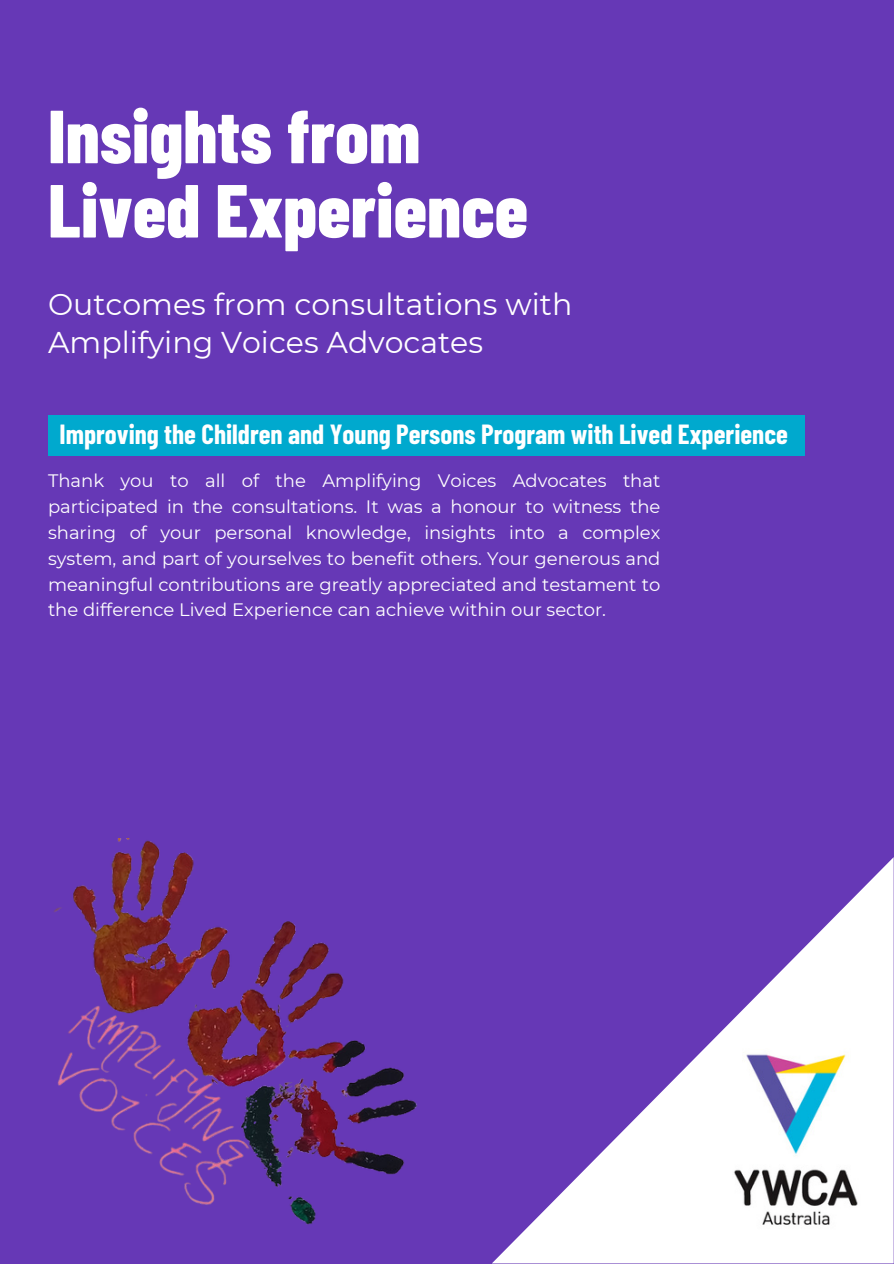
<style>
.page{position:relative;width:894px;height:1264px;background:#fff}
.page>*{position:absolute;margin:0;border:0;box-sizing:border-box;transform-origin:0 0}
.t1{font:800 75px/74.2px "Barlow Condensed";color:#fff}
.t2{font:30px/38.2px "Montserrat";color:#fff}
.t3{font:700 27px "Barlow Condensed";color:#fff}
.t4{font:18px/25.8px "Montserrat";color:#fff;text-align:justify}
</style>
<div class="page">
<div style="left:0;top:0;width:893px;height:1263px;background:#6638b6"></div>
<svg style="left:492px;top:858px;width:401px;height:405px"></svg>
<img style="left:732px;top:1041px;width:144px;height:200px">
<div style="left:48px;top:415px;width:756px;height:40px;background:#00a9ce"></div>
<img style="left:53px;top:838px;width:364px;height:387px">
<h3 class="t1" style="left:48px;top:96px;width:481px">Insights from<br>Lived Experience</h3>
<h2 class="t2" style="left:48px;top:285px;width:525px">Outcomes from consultations with<br>Amplifying Voices Advocates</h2>
<h1 class="t3" style="left:59px;top:417px;width:729px">Improving the Children and Young Persons Program with Lived Experience</h1>
<p class="t4" style="left:48px;top:467px;width:613px">Thank you to all of the Amplifying Voices Advocates that participated in the consultations. It was a honour to witness the sharing of your personal knowledge, insights into a complex system, and part of yourselves to benefit others. Your generous and meaningful contributions are greatly appreciated and testament to the difference Lived Experience can achieve within our sector.</p>
</div>
